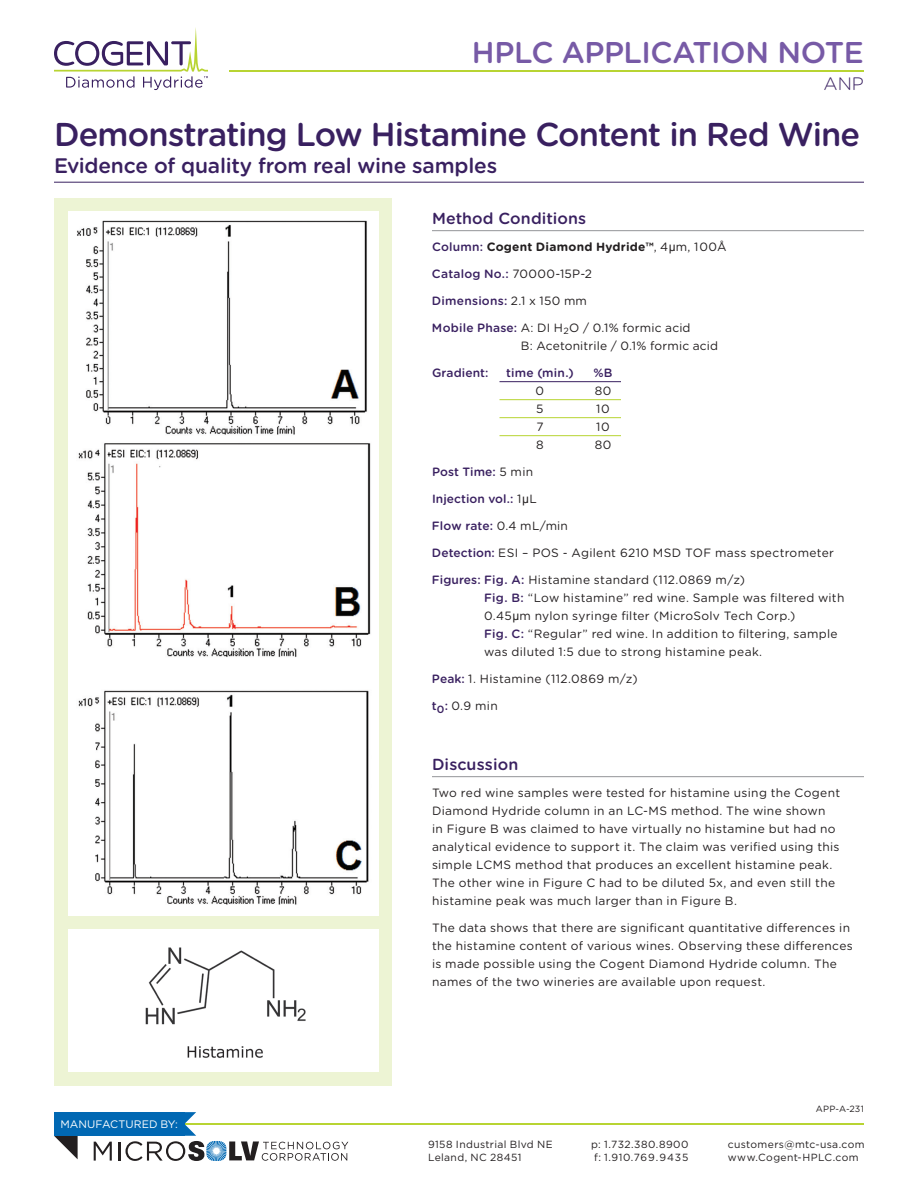
<style>
.page{position:relative;width:918px;height:1188px;background:#fff}
.page>*{position:absolute;margin:0;border:0;box-sizing:border-box;transform-origin:0 0}
.t1{font:500 33px "Gotham Rounded";letter-spacing:-.03em;color:#392060}
.t2{font:500 30px "Gotham Rounded";letter-spacing:-.015em;color:#775aa6}
.t3{font:500 21px "Gotham Rounded";letter-spacing:-.01em;color:#392060}
.t4{font:300 18px "Gotham Rounded";color:#392060}
.t5{font:500 16.05px "Gotham Rounded";letter-spacing:.005em;color:#392060}
.t6{font:12px/18px "Gotham Rounded";letter-spacing:.025em;color:#231f20}
.t7{font:500 12px "Gotham Rounded";letter-spacing:.01em;color:#392060}
.t8{font:700 12px "Gotham Rounded";letter-spacing:.015em;color:#231f20}
.t9{font:10.8px "Gotham";color:#fff}
.t10{font:10.35px/12.5px "Gotham";letter-spacing:.035em;color:#231f20}
.t11{font:9px "Gotham Rounded";letter-spacing:.015em;color:#231f20}
.s1{font-weight:500;color:#392060}
.s2{font-weight:400}
.s3{font-family:"Arial";font-weight:400}
.s4{font-weight:400;color:#231f20}
.s5{font-family:"Arial";font-weight:400;color:#231f20}
.s6{font-family:"Arial"}
</style>
<div class="page">
<div style="left:54px;top:198px;width:338px;height:887px;background:#edf4d4"></div>
<hr style="left:54px;top:182px;width:810px;height:1px;background:#392060">
<hr style="left:432px;top:230px;width:432px;height:1px;background:#939598">
<hr style="left:500px;top:381px;width:121px;height:1px;background:#392060">
<hr style="left:500px;top:399px;width:121px;height:1px;background:#b8d432">
<hr style="left:500px;top:417px;width:121px;height:1px;background:#b8d432">
<hr style="left:500px;top:435px;width:121px;height:1px;background:#b8d432">
<hr style="left:432px;top:776px;width:432px;height:1px;background:#939598">
<hr style="left:159px;top:1123px;width:705px;height:2px;background:#b8d432">
<svg style="left:54px;top:1136px;width:24px;height:23px"></svg>
<div style="left:54px;top:1112px;width:130px;height:24px;background:#0168b3"></div>
<svg style="left:94px;top:1142px;width:18px;height:19px"></svg>
<svg style="left:118px;top:1112px;width:230px;height:49px"></svg>
<div style="left:68px;top:212px;width:311px;height:704px;background:#fff"></div>
<hr style="left:229px;top:70px;width:635px;height:2px;background:#b8d432">
<svg style="left:54px;top:27px;width:154px;height:63px"></svg>
<div style="left:69px;top:929px;width:310px;height:142px;background:#fff"></div>
<img style="left:77px;top:220px;width:294px;height:685px">
<img style="left:145px;top:947px;width:161px;height:111px">
<h2 class="t2" style="left:472px;top:31px;width:393px">HPLC APPLICATION NOTE</h2>
<h3 class="t4" style="left:824px;top:72px;width:42px">ANP</h3>
<h1 class="t1" style="left:54px;top:111px;width:808px">Demonstrating Low Histamine Content in Red Wine</h1>
<h3 class="t3" style="left:54px;top:150px;width:445px">Evidence of quality from real wine samples</h3>
<h3 class="t5" style="left:432px;top:207px;width:156px">Method Conditions</h3>
<p class="t8" style="left:432px;top:238px;width:296px"><span class="s1">Column:</span> Cogent Diamond Hydride™<span class="s2">, 4</span><span class="s3">µ</span><span class="s2">m, 1 00Å</span></p>
<p class="t7" style="left:432px;top:265px;width:162px">Catalog No.: <span class="s4">70000-15P-2</span></p>
<p class="t7" style="left:432px;top:292px;width:157px">Dimensions: <span class="s4">2.1 x 150 mm</span></p>
<p class="t6" style="left:521px;top:319px;width:199px;text-indent:-89px"><span class="s1">Mobile Phase:</span> A: DI H<sub>2</sub>O / 0.1% formic acid<br>B: Acetonitrile / 0.1% formic acid</p>
<p class="t7" style="left:432px;top:364px;width:58px">Gradient:</p>
<p class="t7" style="left:506px;top:364px;width:69px">time (min.)</p>
<p class="t7" style="left:593px;top:364px;width:21px">%B</p>
<p class="t6" style="left:536px;top:382px;width:10px">0</p>
<p class="t6" style="left:595px;top:382px;width:18px">80</p>
<p class="t6" style="left:536px;top:400px;width:9px">5</p>
<p class="t6" style="left:596px;top:400px;width:15px">10</p>
<p class="t6" style="left:536px;top:418px;width:9px">7</p>
<p class="t6" style="left:596px;top:418px;width:15px">10</p>
<p class="t6" style="left:536px;top:436px;width:9px">8</p>
<p class="t6" style="left:595px;top:436px;width:18px">80</p>
<p class="t7" style="left:432px;top:463px;width:103px">Post Time: <span class="s4">5 min</span></p>
<p class="t7" style="left:432px;top:490px;width:106px">Injection vol.: <span class="s4">1</span><span class="s5">µ</span><span class="s4">L</span></p>
<p class="t7" style="left:432px;top:517px;width:137px">Flow rate: <span class="s4">0.4 mL/min</span></p>
<p class="t6" style="left:432px;top:544px;width:403px"><span class="s1">Detection:</span> ESI – POS - Agilent 6210 MSD TOF mass spectrometer</p>
<p class="t6" style="left:484px;top:571px;width:362px;text-indent:-52px"><span class="s1">Figures: Fig. A:</span> Histamine standard (112.0869 m/z)<br><span class="s1">Fig. B:</span> “Low histamine” red wine. Sample was filtered with 0.45<span class="s6">µ</span>m nylon syringe filter (MicroSolv Tech Corp.)<br><span class="s1">Fig. C:</span> “Regular” red wine. In addition to filtering, sample was diluted 1:5 due to strong histamine peak.</p>
<p class="t6" style="left:432px;top:670px;width:207px"><span class="s1">Peak:</span> 1. Histamine (112.0869 m/z)</p>
<p class="t6" style="left:432px;top:697px;width:67px"><span class="s1">t</span><sub>0</sub><span class="s1">:</span> 0.9 min</p>
<h3 class="t5" style="left:432px;top:753px;width:88px">Discussion</h3>
<p class="t6" style="left:432px;top:784px;width:410px">Two red wine samples were tested for histamine using the Cogent Diamond Hydride column in an LC-MS method. The wine shown<br>in Figure B was claimed to have virtually no histamine but had no analytical evidence to support it. The claim was verified using this simple LCMS method that produces an excellent histamine peak.<br>The other wine in Figure C had to be diluted 5x, and even still the histamine peak was much larger than in Figure B.</p>
<p class="t6" style="left:432px;top:919px;width:422px">The data shows that there are significant quantitative differences in the histamine content of various wines. Observing these differences is made possible using the Cogent Diamond Hydride column. The names of the two wineries are available upon request.</p>
<p class="t9" style="left:60px;top:1118px;width:119px">manufactured by:</p>
<p class="t11" style="left:816px;top:1102px;width:50px">APP-A-231</p>
<p class="t10" style="left:428px;top:1138px;width:117px">9158 Industrial B lvd NE<br>Leland, NC 28451</p>
<p class="t10" style="left:591px;top:1138px;width:99px">p: 1.732.380.8900 f: 1.910.769.9435</p>
<p class="t10" style="left:728px;top:1138px;width:138px">customers@mtc-usa.com www.Cogent-HPLC.com</p>
</div>
